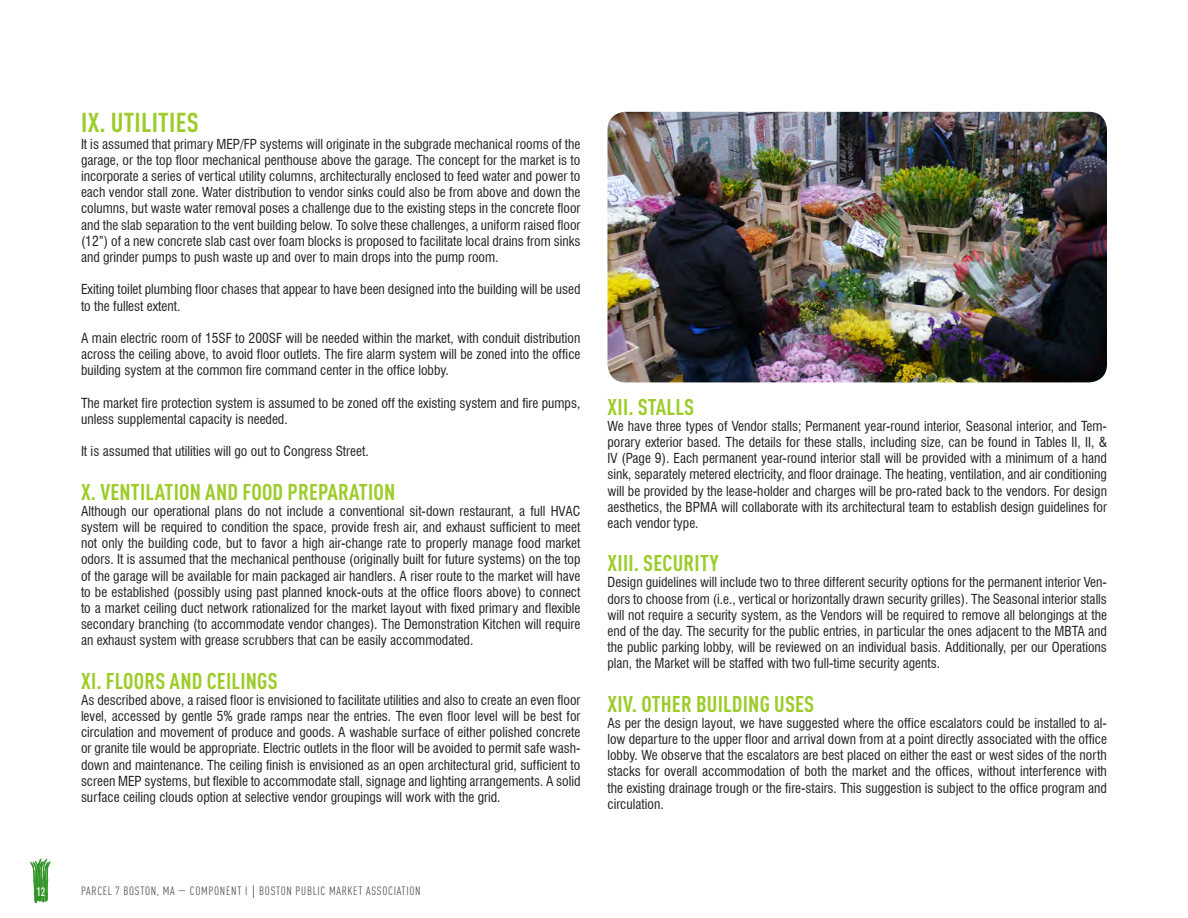
<style>
.page{position:relative;width:1188px;height:918px;background:#fff}
.page>*{position:absolute;margin:0;border:0;box-sizing:border-box;transform-origin:0 0}
.t1{font:700 condensed 27px "DINOT";letter-spacing:.01em;color:#9ccc29}
.SECTION_SUBHEAD{font:700 condensed 22.5px "DINOT";letter-spacing:.01em;color:#9ccc29}
.Body{font:condensed 13.5px/16.2px "Swiss 721 BT";color:#231f20;text-align:justify}
.t2{font:condensed 12px "DINOT";letter-spacing:.06em;color:#57585a}
.t3{font:500 condensed 12px "DINOT";color:#fff}
.s1{font-size:15px}
</style>
<div class="page">
<svg style="left:30px;top:858px;width:21px;height:45px"></svg>
<img style="left:608px;top:112px;width:499px;height:270px">
<p class="t1" style="left:81px;top:106px;width:119px">IX. UTILITIES</p>
<p class="Body" style="left:81px;top:136px;width:501px">It is assumed that primary MEP/FP systems will originate in the subgrade mechanical rooms of the garage, or the top floor mechanical penthouse above the garage. The concept for the market is to incorporate a series of vertical utility columns, architecturally enclosed to feed water and power to each vendor stall zone. Water distribution to vendor sinks could also be from above and down the columns, but waste water removal poses a challenge due to the existing steps in the concrete floor and the slab separation to the vent building below. To solve these challenges, a uniform raised floor (12”) of a new concrete slab cast over foam blocks is proposed to facilitate local drains from sinks and grinder pumps to push waste up and over to main drops into the pump room.</p>
<p class="Body" style="left:81px;top:281px;width:501px">Exiting toilet plumbing floor chases that appear to have been designed into the building will be used to the fullest extent.</p>
<p class="Body" style="left:81px;top:330px;width:501px">A main electric room of 15SF to 200SF will be needed within the market, with conduit distribution across the ceiling above, to avoid floor outlets. The fire alarm system will be zoned into the office building system at the common fire command center in the office lobby.</p>
<p class="Body" style="left:81px;top:395px;width:501px">The market fire protection system is assumed to be zoned off the existing system and fire pumps, unless supplemental capacity is needed.</p>
<p class="Body" style="left:81px;top:443px;width:289px">It is assumed that utilities will go out to Congress Street.</p>
<p class="SECTION_SUBHEAD" style="left:81px;top:478px;width:316px">X. VENTILATION AND FOOD PREPARATION</p>
<p class="Body" style="left:81px;top:503px;width:501px">Although our operational plans do not include a conventional sit-down restaurant, a full HVAC system will be required to condition the space, provide fresh air, and exhaust sufficient to meet not only the building code, but to favor a high air-change rate to properly manage food market odors. It is assumed that the mechanical penthouse (originally built for future systems) on the top of the garage will be available for main packaged air handlers. A riser route to the market will have to be established (possibly using past planned knock-outs at the office floors above) to connect to a market ceiling duct network rationalized for the market layout with fixed primary and flexible secondary branching (to accommodate vendor changes). The Demonstration Kitchen will require an exhaust system with grease scrubbers that can be easily accommodated.</p>
<p class="SECTION_SUBHEAD" style="left:81px;top:667px;width:198px">XI. FLOORS AND CEILINGS</p>
<p class="Body" style="left:81px;top:692px;width:501px">As described above, a raised floor is envisioned to facilitate utilities and also to create an even floor level, accessed by gentle 5% grade ramps near the entries. The even floor level will be best for circulation and movement of produce and goods. A washable surface of either polished concrete or granite tile would be appropriate. Electric outlets in the floor will be avoided to permit safe wash&shy;down and maintenance. The ceiling finish is envisioned as an open architectural grid, sufficient to screen MEP systems, but flexible to accommodate stall, signage and lighting arrangements. A solid surface ceiling clouds option at selective vendor groupings will work with the grid.</p>
<p class="SECTION_SUBHEAD" style="left:608px;top:393px;width:88px">XII. STALLS</p>
<p class="Body" style="left:608px;top:418px;width:501px">We have three types of Vendor stalls; Permanent year-round interior, Seasonal interior, and Tem&shy;porary exterior based. The details for these stalls, including size, can be found in Tables II, II, &amp; IV (Page 9). Each permanent year-round interior stall will be provided with a minimum of a hand sink, separately metered electricity, and floor drainage. The heating, ventilation, and air conditioning will be provided by the lease-holder and charges will be pro-rated back to the vendors. For design aesthetics, the BPMA will collaborate with its architectural team to establish design guidelines for each vendor type.</p>
<p class="SECTION_SUBHEAD" style="left:608px;top:550px;width:112px">XIII. SECURITY</p>
<p class="Body" style="left:608px;top:574px;width:501px">Design guidelines will include two to three different security options for the permanent interior Ven&shy;dors to choose from (i.e., vertical or horizontally drawn security grilles). The Seasonal interior stalls will not require a security system, as the Vendors will be required to remove all belongings at the end of the day. The security for the public entries, in particular the ones adjacent to the MBTA and the public parking lobby, will be reviewed on an individual basis. Additionally, per our Operations plan, the Market will be staffed with two full-time security agents.</p>
<p class="SECTION_SUBHEAD" style="left:608px;top:690px;width:208px">XIV. OTHER BUILDING USES</p>
<p class="Body" style="left:608px;top:715px;width:501px">As per the design layout, we have suggested where the office escalators could be installed to al&shy;low departure to the upper floor and arrival down from at a point directly associated with the office lobby. We observe that the escalators are best placed on either the east or west sides of the north stacks for overall accommodation of both the market and the offices, without interference with the existing drainage trough or the fire-stairs. This suggestion is subject to the office program and circulation.</p>
<p class="t3" style="left:36px;top:884px;width:11px">12</p>
<p class="t2" style="left:81px;top:884px;width:341px">PARCEL 7 BOSTON, MA — COMPONENT I <span class="s1">|</span> BOSTON PUBLIC MARKET ASSOCIATION</p>
</div>
